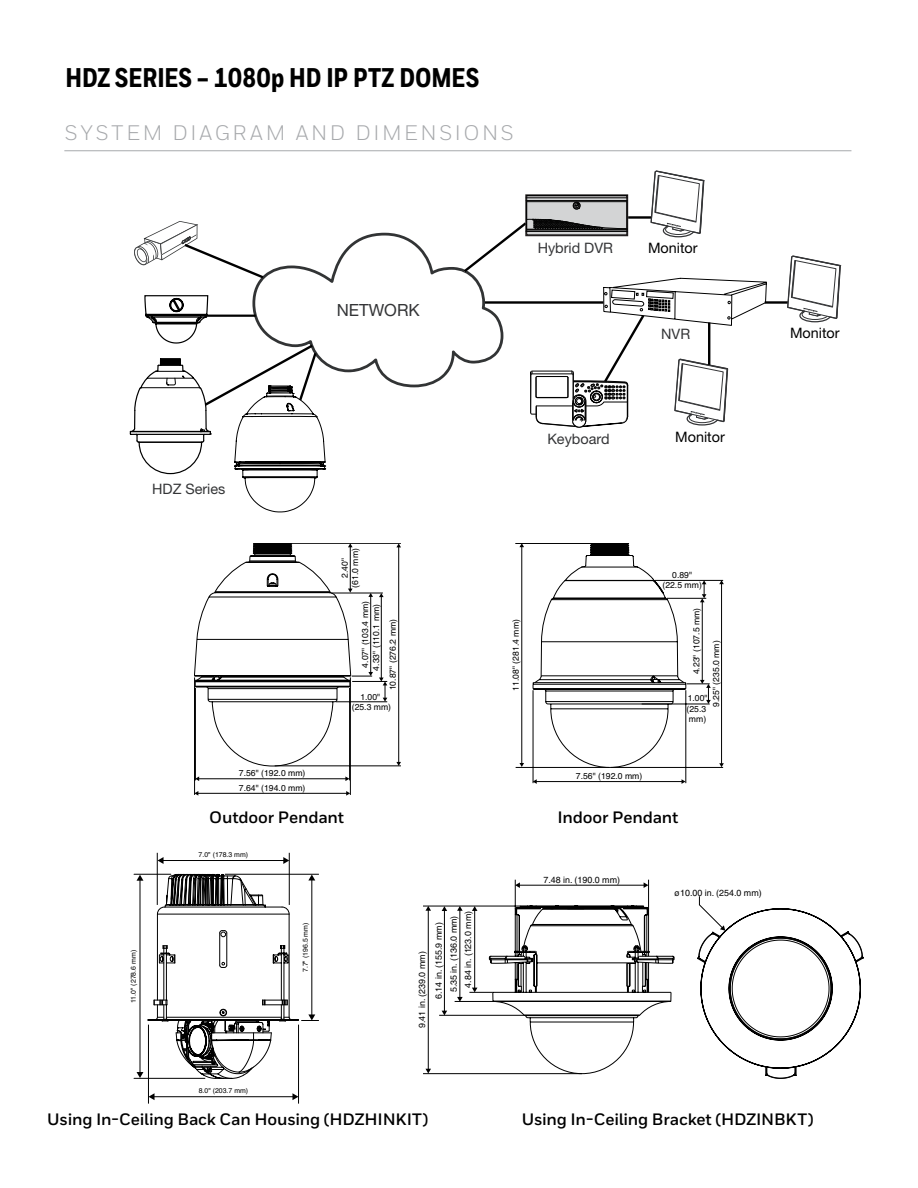
<style>
.page{position:relative;width:918px;height:1188px;background:#fff}
.page>*{position:absolute;margin:0;border:0;box-sizing:border-box;transform-origin:0 0}
.t1{font:800 27px "Honeywell Cond";letter-spacing:-.005em;color:#000}
.t2{font:21px "Honeywell Sans";letter-spacing:.125em;color:#a7a9ac}
.t3{font:16.8px "Helvetica Neue";color:#343537}
.t4{font:700 16.5px "Honeywell Sans";letter-spacing:-.01em;color:#000}
.t5{font:14.4px "Helvetica Neue";color:#343537}
.t6{font:14.4px "Helvetica Neue";color:#000}
.t7{font:8.85px "Helvetica";color:#000}
.t8{font:8.7px/10.4px "Helvetica";color:#000;text-align:center}
.t9{font:6.9px "Helvetica";color:#000}
</style>
<div class="page">
<hr style="left:64px;top:150px;width:787px;height:1px;background:#a7a9ac">
<hr style="left:428px;top:910px;width:1px;height:160px;background:#000">
<svg style="left:425px;top:1069px;width:6px;height:4px"></svg>
<svg style="left:425px;top:907px;width:6px;height:4px"></svg>
<hr style="left:444px;top:910px;width:1px;height:101px;background:#000">
<svg style="left:442px;top:1011px;width:5px;height:4px"></svg>
<svg style="left:442px;top:907px;width:5px;height:4px"></svg>
<hr style="left:460px;top:910px;width:1px;height:88px;background:#000">
<svg style="left:457px;top:997px;width:6px;height:4px"></svg>
<svg style="left:457px;top:907px;width:6px;height:4px"></svg>
<hr style="left:423px;top:1073px;width:159px;height:1px;background:#000">
<hr style="left:439px;top:1015px;width:85px;height:1px;background:#000">
<hr style="left:455px;top:1001px;width:38px;height:1px;background:#000">
<hr style="left:423px;top:906px;width:98px;height:1px;background:#000">
<svg style="left:469px;top:880px;width:205px;height:194px"></svg>
<svg style="left:697px;top:896px;width:166px;height:183px"></svg>
<hr style="left:536px;top:781px;width:146px;height:1px;background:#010101">
<svg style="left:533px;top:779px;width:4px;height:5px"></svg>
<svg style="left:682px;top:779px;width:4px;height:5px"></svg>
<hr style="left:611px;top:767px;width:112px;height:1px;background:#010101">
<hr style="left:516px;top:767px;width:93px;height:1px;background:#010101">
<hr style="left:533px;top:690px;width:1px;height:93px;background:#010101">
<hr style="left:686px;top:690px;width:1px;height:93px;background:#010101">
<hr style="left:655px;top:580px;width:68px;height:1px;background:#010101">
<hr style="left:721px;top:584px;width:1px;height:180px;background:#010101">
<svg style="left:719px;top:763px;width:5px;height:4px"></svg>
<svg style="left:719px;top:580px;width:5px;height:4px"></svg>
<hr style="left:522px;top:547px;width:1px;height:217px;background:#010101">
<svg style="left:519px;top:763px;width:5px;height:4px"></svg>
<svg style="left:519px;top:544px;width:5px;height:3px"></svg>
<hr style="left:516px;top:543px;width:83px;height:1px;background:#000">
<svg style="left:532px;top:543px;width:179px;height:225px"></svg>
<hr style="left:198px;top:793px;width:149px;height:1px;background:#010101">
<svg style="left:195px;top:791px;width:3px;height:5px"></svg>
<svg style="left:346px;top:791px;width:4px;height:5px"></svg>
<hr style="left:198px;top:779px;width:148px;height:1px;background:#010101">
<svg style="left:195px;top:776px;width:4px;height:5px"></svg>
<svg style="left:345px;top:776px;width:4px;height:5px"></svg>
<hr style="left:275px;top:766px;width:126px;height:1px;background:#010101">
<hr style="left:194px;top:677px;width:1px;height:118px;background:#010101">
<hr style="left:195px;top:688px;width:1px;height:92px;background:#010101">
<hr style="left:336px;top:702px;width:51px;height:1px;background:#010101">
<hr style="left:352px;top:681px;width:35px;height:1px;background:#010101">
<hr style="left:331px;top:593px;width:52px;height:1px;background:#010101">
<hr style="left:349px;top:688px;width:1px;height:92px;background:#010101">
<hr style="left:350px;top:677px;width:1px;height:118px;background:#010101">
<hr style="left:381px;top:596px;width:1px;height:82px;background:#010101">
<svg style="left:379px;top:593px;width:5px;height:4px"></svg>
<svg style="left:379px;top:678px;width:8px;height:24px"></svg>
<hr style="left:292px;top:543px;width:109px;height:1px;background:#010101">
<hr style="left:398px;top:547px;width:1px;height:216px;background:#010101">
<svg style="left:396px;top:762px;width:5px;height:4px"></svg>
<svg style="left:396px;top:543px;width:5px;height:4px"></svg>
<svg style="left:194px;top:543px;width:179px;height:224px"></svg>
<hr style="left:157px;top:853px;width:1px;height:52px;background:#000">
<hr style="left:289px;top:853px;width:1px;height:52px;background:#000">
<hr style="left:163px;top:860px;width:121px;height:1px;background:#000">
<svg style="left:158px;top:857px;width:6px;height:7px"></svg>
<svg style="left:283px;top:857px;width:6px;height:7px"></svg>
<hr style="left:148px;top:1025px;width:1px;height:79px;background:#000">
<hr style="left:298px;top:1025px;width:1px;height:79px;background:#000">
<hr style="left:154px;top:1096px;width:139px;height:1px;background:#000">
<svg style="left:149px;top:1093px;width:6px;height:7px"></svg>
<svg style="left:292px;top:1093px;width:6px;height:7px"></svg>
<svg style="left:134px;top:873px;width:185px;height:206px"></svg>
<hr style="left:765px;top:301px;width:23px;height:3px;background:#000">
<svg style="left:786px;top:255px;width:56px;height:68px"></svg>
<svg style="left:130px;top:170px;width:637px;height:342px"></svg>
<h1 class="t1" style="left:65px;top:61px;width:415px">HDZ SERIES – 1080p HD IP PTZ DOMES</h1>
<h2 class="t2" style="left:65px;top:121px;width:263px">SYSTEM DIAGRAM AND</h2>
<h2 class="t2" style="left:356px;top:121px;width:160px">DIM ENSIONS</h2>
<h3 class="t3" style="left:337px;top:300px;width:85px">NETWORK</h3>
<h3 class="t5" style="left:152px;top:480px;width:75px">HDZ Series</h3>
<p class="t8" style="left:340px;top:588px;width:41px;rotate:-90deg">2.40" (61.0 mm)</p>
<p class="t8" style="left:360px;top:671px;width:71px;line-height:10.9px;rotate:-90deg">4.07" (103.4 mm)<br>4.33" (110.1 mm)</p>
<p class="t8" style="left:388px;top:690px;width:73px;rotate:-90deg">10.87" (276.2 mm)</p>
<p class="t8" style="left:352px;top:692px;width:41px">1.00" (25.3 mm)</p>
<p class="t9" style="left:128px;top:1003px;width:54px;rotate:-90deg">11.0" (278.6 mm)</p>
<p class="t8" style="left:239px;top:766px;width:68px;line-height:14.9px;text-align:left">7.56" (192.0 mm)<br>7.64" (194.0 mm)</p>
<h3 class="t4" style="left:209px;top:807px;width:137px">Outdoor Pendant</h3>
<p class="t9" style="left:199px;top:849px;width:51px">7.0" (178.3 mm)</p>
<p class="t9" style="left:300px;top:972px;width:51px;rotate:-90deg">7.7" (196.5 mm)</p>
<p class="t7" style="left:417px;top:1028px;width:78px;rotate:-90deg">9.41 in. (239.0 mm)</p>
<p class="t7" style="left:463px;top:988px;width:78px;rotate:-90deg">4.84 in. (123.0 mm)</p>
<p class="t7" style="left:449px;top:992px;width:78px;rotate:-90deg">5.35 in. (136.0 mm)</p>
<p class="t7" style="left:434px;top:999px;width:78px;rotate:-90deg">6.14 in. (155.9 mm)</p>
<p class="t9" style="left:199px;top:1086px;width:51px">8.0" (203.7 mm)</p>
<h3 class="t5" style="left:538px;top:239px;width:77px">Hybrid DVR</h3>
<h3 class="t6" style="left:648px;top:239px;width:51px">Monitor</h3>
<h3 class="t5" style="left:661px;top:325px;width:31px">NVR</h3>
<h3 class="t5" style="left:547px;top:430px;width:64px">Keyboard</h3>
<h3 class="t6" style="left:675px;top:429px;width:51px">Monitor</h3>
<h3 class="t6" style="left:790px;top:324px;width:51px">Monitor</h3>
<p class="t8" style="left:511px;top:691px;width:73px;rotate:-90deg">11.08" (281.4 mm)</p>
<p class="t8" style="left:662px;top:570px;width:41px">0.89" (22.5 mm)</p>
<p class="t8" style="left:692px;top:674px;width:68px;rotate:-90deg">4.23" (107.5 mm)</p>
<p class="t8" style="left:711px;top:707px;width:68px;rotate:-90deg">9.25" (235.0 mm)</p>
<p class="t8" style="left:687px;top:693px;width:23px;text-align:left">1.00" (25.3 mm)</p>
<p class="t8" style="left:576px;top:771px;width:68px">7.56" (192.0 mm)</p>
<h3 class="t4" style="left:557px;top:807px;width:123px">Indoor Pendant</h3>
<p class="t7" style="left:543px;top:874px;width:78px">7.48 in. (190.0 mm)</p>
<p class="t7" style="left:675px;top:887px;width:89px">ø10.00 in. (254.0 mm)</p>
<h3 class="t4" style="left:47px;top:1109px;width:383px">Using In-Ceiling Back Can Housing (HDZHINKIT)</h3>
<h3 class="t4" style="left:522px;top:1109px;width:293px">Using In-Ceiling Bracket (HDZINBKT)</h3>
</div>
